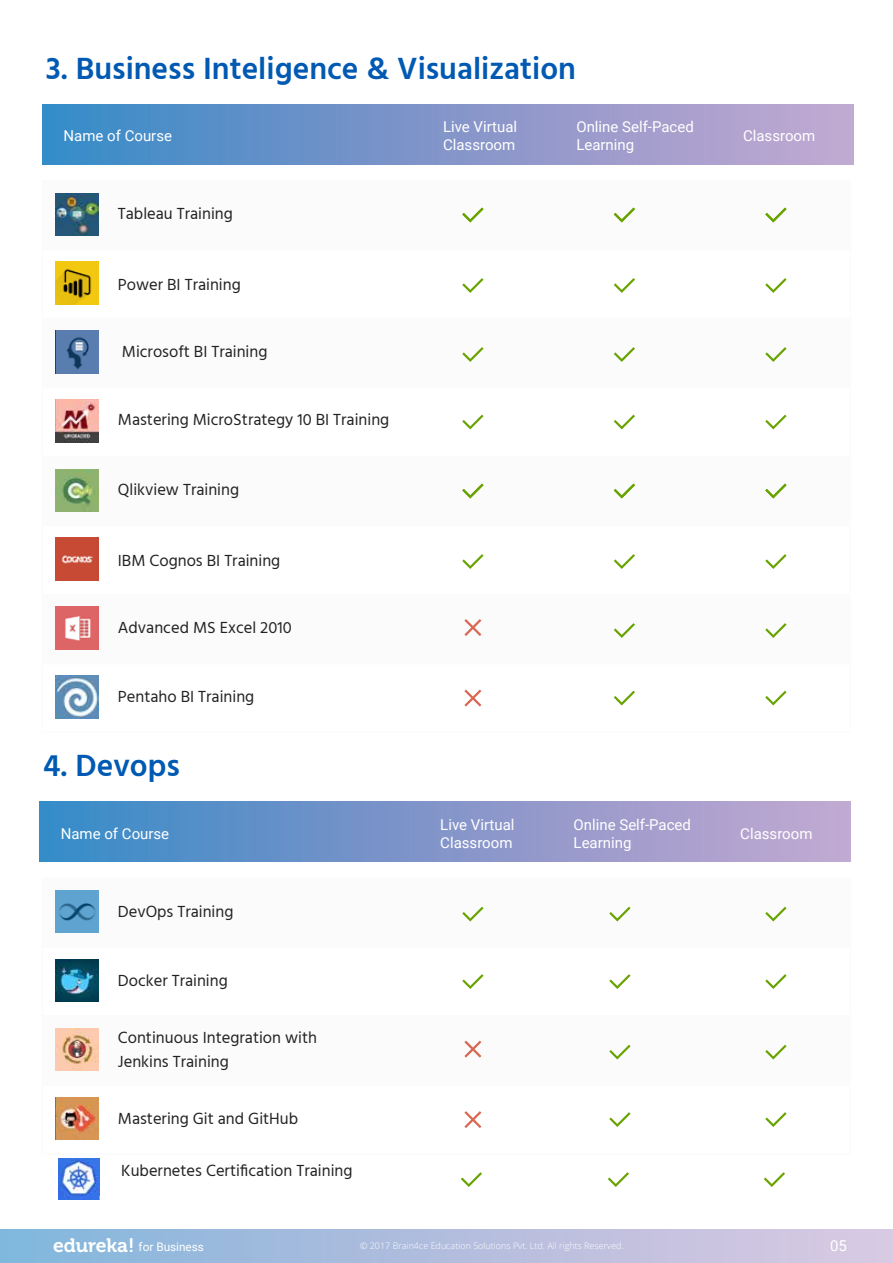
<style>
.page{position:relative;width:893px;height:1263px;background:#fff}
.page>*{position:absolute;margin:0;border:0;box-sizing:border-box;transform-origin:0 0}
.t1{font:600 31.5px "Hind";color:#0059b2}
.t2{font:16.5px/24px "Hind";color:#222}
.t3{font:15px/18px "Roboto";color:#fff}
.t4{font:11.85px "Roboto";color:#fff}
.t5{font:300 9px "Open Sans";color:#fff}
.s1{font-family:"Museo 700";font-size:19.35px}
</style>
<div class="page">
<div style="left:42px;top:104px;width:811px;height:60px;background:linear-gradient(to right,#3989c6,#c8a6d0)"></div>
<div style="left:40px;top:802px;width:810px;height:60px;background:linear-gradient(to right,#3989c6,#c7a6d0)"></div>
<div style="left:42px;top:180px;width:809px;height:70px;background:#fbfbfb"></div>
<div style="left:42px;top:318px;width:809px;height:70px;background:#fbfbfb"></div>
<svg style="left:462px;top:278px;width:22px;height:15px"></svg>
<svg style="left:462px;top:208px;width:22px;height:14px"></svg>
<svg style="left:462px;top:347px;width:22px;height:15px"></svg>
<svg style="left:462px;top:415px;width:22px;height:14px"></svg>
<div style="left:42px;top:456px;width:809px;height:70px;background:#fbfbfb"></div>
<div style="left:42px;top:594px;width:809px;height:70px;background:#fbfbfb"></div>
<svg style="left:462px;top:554px;width:22px;height:15px"></svg>
<svg style="left:462px;top:484px;width:22px;height:14px"></svg>
<svg style="left:614px;top:278px;width:21px;height:15px"></svg>
<svg style="left:614px;top:208px;width:21px;height:14px"></svg>
<svg style="left:614px;top:347px;width:21px;height:15px"></svg>
<svg style="left:614px;top:415px;width:21px;height:14px"></svg>
<svg style="left:614px;top:554px;width:21px;height:15px"></svg>
<svg style="left:614px;top:484px;width:21px;height:14px"></svg>
<svg style="left:614px;top:623px;width:21px;height:15px"></svg>
<svg style="left:614px;top:691px;width:21px;height:14px"></svg>
<div style="left:42px;top:878px;width:809px;height:69px;background:#fbfbfb"></div>
<svg style="left:462px;top:907px;width:22px;height:14px"></svg>
<svg style="left:462px;top:974px;width:22px;height:15px"></svg>
<div style="left:42px;top:1016px;width:809px;height:69px;background:#fbfbfb"></div>
<img style="left:56px;top:193px;width:42px;height:43px">
<img style="left:56px;top:262px;width:42px;height:42px">
<img style="left:56px;top:331px;width:42px;height:42px">
<img style="left:56px;top:400px;width:42px;height:42px">
<img style="left:56px;top:469px;width:42px;height:43px">
<img style="left:56px;top:538px;width:42px;height:42px">
<img style="left:56px;top:607px;width:42px;height:42px">
<img style="left:56px;top:676px;width:42px;height:42px">
<svg style="left:609px;top:907px;width:22px;height:14px"></svg>
<svg style="left:609px;top:974px;width:22px;height:15px"></svg>
<svg style="left:609px;top:1045px;width:22px;height:14px"></svg>
<svg style="left:609px;top:1112px;width:22px;height:15px"></svg>
<img style="left:56px;top:890px;width:42px;height:43px">
<img style="left:56px;top:959px;width:42px;height:43px">
<img style="left:56px;top:1028px;width:42px;height:43px">
<img style="left:56px;top:1097px;width:42px;height:43px">
<svg style="left:765px;top:278px;width:22px;height:15px"></svg>
<svg style="left:765px;top:208px;width:22px;height:14px"></svg>
<svg style="left:765px;top:347px;width:22px;height:15px"></svg>
<svg style="left:765px;top:415px;width:22px;height:14px"></svg>
<svg style="left:765px;top:554px;width:22px;height:15px"></svg>
<svg style="left:765px;top:484px;width:22px;height:14px"></svg>
<svg style="left:765px;top:623px;width:22px;height:15px"></svg>
<svg style="left:765px;top:691px;width:22px;height:14px"></svg>
<svg style="left:765px;top:907px;width:22px;height:14px"></svg>
<svg style="left:765px;top:974px;width:22px;height:15px"></svg>
<svg style="left:765px;top:1045px;width:22px;height:14px"></svg>
<svg style="left:765px;top:1112px;width:22px;height:15px"></svg>
<svg style="left:464px;top:689px;width:17px;height:17px"></svg>
<svg style="left:464px;top:619px;width:17px;height:17px"></svg>
<svg style="left:464px;top:1111px;width:17px;height:17px"></svg>
<svg style="left:464px;top:1040px;width:17px;height:17px"></svg>
<div style="left:0;top:1229px;width:893px;height:34px;background:linear-gradient(to right,#84b5dc,#dcc8e1)"></div>
<svg style="left:461px;top:1172px;width:21px;height:15px"></svg>
<svg style="left:608px;top:1172px;width:21px;height:15px"></svg>
<svg style="left:764px;top:1172px;width:21px;height:15px"></svg>
<img style="left:58px;top:1159px;width:41px;height:40px">
<div style="left:86px;top:1194px;width:13px;height:5px;background:#3571e7"></div>
<h1 class="t1" style="left:46px;top:46px;width:531px">3. Business Inteligence &amp; Visualization</h1>
<p class="t3" style="left:443px;top:117px;width:76px">Live Virtual<br>Classroom</p>
<p class="t3" style="left:576px;top:117px;width:119px">Online Self-Paced<br>Learning</p>
<p class="t3" style="left:64px;top:126px;width:110px">Name of Course</p>
<p class="t3" style="left:743px;top:126px;width:74px">Classroom</p>
<p class="t2" style="left:118px;top:203px;width:117px">Tableau Training</p>
<p class="t2" style="left:118px;top:273px;width:124px">Power BI Training</p>
<p class="t2" style="left:122px;top:341px;width:147px">Microsoft BI Training</p>
<p class="t2" style="left:118px;top:408px;width:273px">Mastering MicroStrategy 10 BI Training</p>
<p class="t2" style="left:118px;top:479px;width:123px">Qlikview Training</p>
<p class="t2" style="left:118px;top:549px;width:164px">IBM Cognos BI Training</p>
<p class="t2" style="left:118px;top:617px;width:175px">Advanced MS Excel 2010</p>
<p class="t2" style="left:118px;top:686px;width:138px">Pentaho BI Training</p>
<h1 class="t1" style="left:43px;top:744px;width:138px">4. Devops</h1>
<p class="t3" style="left:440px;top:815px;width:76px">Live Virtual<br>Classroom</p>
<p class="t3" style="left:574px;top:815px;width:119px">Online Self-Paced<br>Learning</p>
<p class="t3" style="left:61px;top:824px;width:110px">Name of Course</p>
<p class="t3" style="left:740px;top:824px;width:74px">Classroom</p>
<p class="t2" style="left:118px;top:900px;width:117px">DevOps Training</p>
<p class="t2" style="left:118px;top:969px;width:111px">Docker Training</p>
<p class="t2" style="left:118px;top:1026px;width:201px">Continuous Integration with<br>Jenkins Training</p>
<p class="t2" style="left:118px;top:1107px;width:182px">Mastering Git and GitHub</p>
<p class="t2" style="left:121px;top:1159px;width:233px">Kubernetes Certification Training</p>
<p class="t4" style="left:53px;top:1238px;width:152px"><span class="s1">edureka!</span> for Business</p>
<p class="t5" style="left:360px;top:1239px;width:265px">© 2017 Brain4ce Education Solutions Pvt. Ltd. All rights Reserved.</p>
<p class="t3" style="left:830px;top:1236px;width:18px">05</p>
</div>
